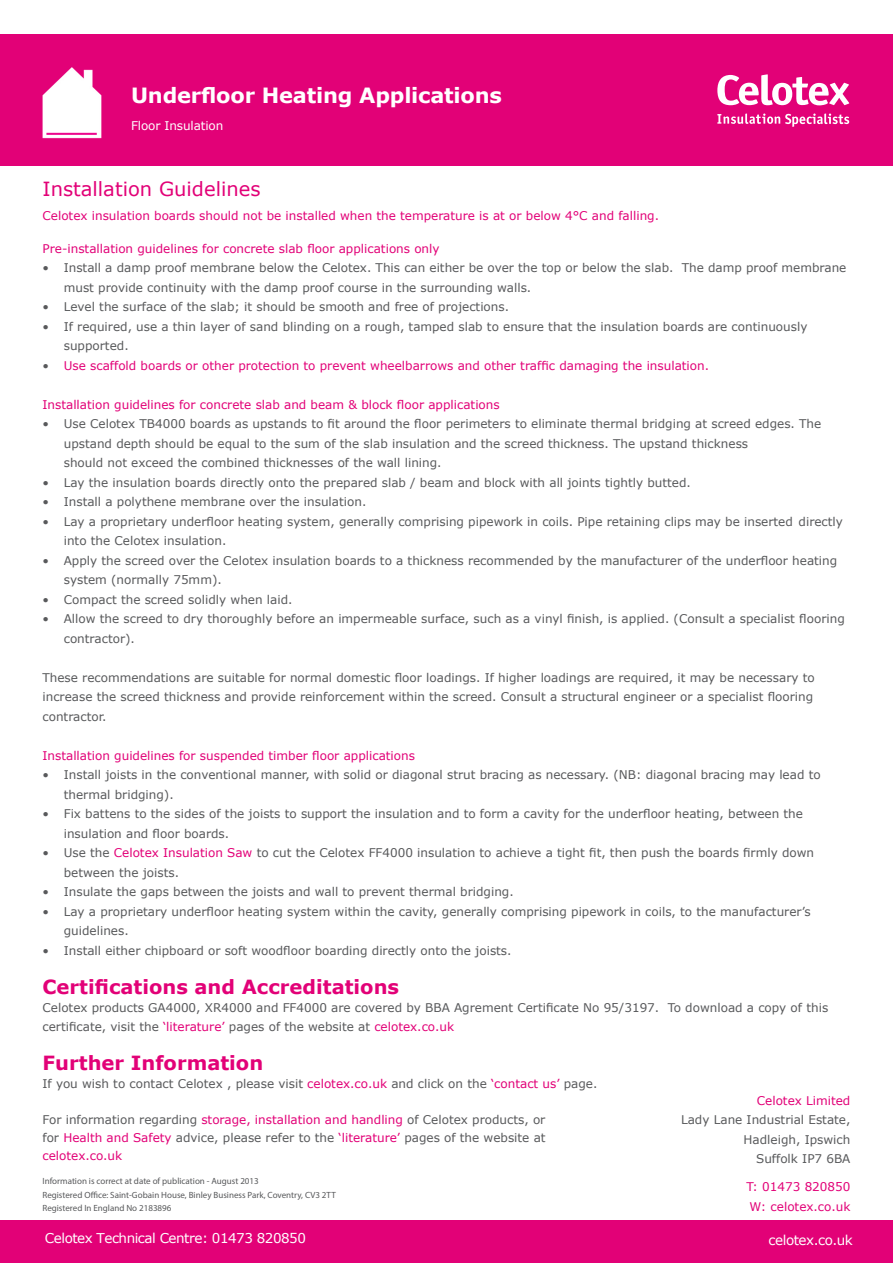
<style>
.page{position:relative;width:893px;height:1263px;background:#fff}
.page>*{position:absolute;margin:0;border:0;box-sizing:border-box;transform-origin:0 0}
.t1{font:700 21px "Verdana";letter-spacing:-.01em;color:#fff}
.t2{font:700 19.5px "Verdana";color:#e20177}
.t3{font:19.5px "Verdana";color:#e20177}
.t4{font:13.5px "Verdana";letter-spacing:-.035em;color:#fff}
.t5{font:12px/19.5px "Verdana";color:#58595b}
.t6{font:12px/19.5px "Verdana";color:#e20177}
.t7{font:12px "Verdana";letter-spacing:-.01em;color:#fff}
.t8{font:9px/13.5px "Myriad Pro";color:#58595b}
.s1{color:#58595b}
.s2{color:#e20177}
</style>
<div class="page">
<div style="left:0;top:34px;width:893px;height:132px;background:#e20177"></div>
<svg style="left:717px;top:74px;width:132px;height:31px"></svg>
<svg style="left:717px;top:114px;width:132px;height:13px"></svg>
<img style="left:42px;top:67px;width:60px;height:72px">
<div style="left:0;top:1220px;width:893px;height:43px;background:#e20177"></div>
<h1 class="t1" style="left:131px;top:81px;width:372px">Underfloor Heating Applications</h1>
<p class="t7" style="left:131px;top:117px;width:94px">Floor Insulation</p>
<h2 class="t3" style="left:43px;top:175px;width:219px">Installation Guidelines</h2>
<p class="t6" style="left:43px;top:205px;width:618px">Celotex insulation boards should not be installed when the temperature is at or below 4°C and falling.</p>
<p class="t6" style="left:43px;top:238px;width:399px">Pre-installation guidelines for concrete slab floor applications only</p>
<p class="t5" style="left:64px;top:258px;width:784px;text-indent:-21px">• Install a damp proof membrane below the Celotex. This can either be over the top or below the slab. The damp proof membrane must provide continuity with the damp proof course in the surrounding walls.</p>
<p class="t5" style="left:43px;top:297px;width:468px">• Level the surface of the slab; it should be smooth and free of projections.</p>
<p class="t5" style="left:64px;top:316px;width:745px;text-indent:-21px">• If required, use a thin layer of sand blinding on a rough, tamped slab to ensure that the insulation boards are continuously supported.</p>
<p class="t6" style="left:43px;top:355px;width:668px"><span class="s1">•</span> Use scaffold boards or other protection to prevent wheelbarrows and other traffic damaging the insulation.</p>
<p class="t6" style="left:43px;top:394px;width:459px">Installation guidelines for concrete slab and beam &amp; block floor applications</p>
<p class="t5" style="left:64px;top:414px;width:759px;text-indent:-21px">• Use Celotex TB4000 boards as upstands to fit around the floor perimeters to eliminate thermal bridging at screed edges. The upstand depth should be equal to the sum of the slab insulation and the screed thickness. The upstand thickness<br>should not exceed the combined thicknesses of the wall lining.</p>
<p class="t5" style="left:43px;top:472px;width:650px">• Lay the insulation boards directly onto the prepared slab / beam and block with all joints tightly butted.</p>
<p class="t5" style="left:43px;top:492px;width:325px">• Install a polythene membrane over the insulation.</p>
<p class="t5" style="left:64px;top:511px;width:781px;text-indent:-21px">• Lay a proprietary underfloor heating system, generally comprising pipework in coils. Pipe retaining clips may be inserted directly into the Celotex insulation.</p>
<p class="t5" style="left:64px;top:550px;width:775px;text-indent:-21px">• Apply the screed over the Celotex insulation boards to a thickness recommended by the manufacturer of the underfloor heating system (normally 75mm).</p>
<p class="t5" style="left:43px;top:589px;width:252px">• Compact the screed solidly when laid.</p>
<p class="t5" style="left:64px;top:609px;width:782px;text-indent:-21px">• Allow the screed to dry thoroughly before an impermeable surface, such as a vinyl finish, is applied. (Consult a specialist flooring contractor).</p>
<p class="t5" style="left:43px;top:667px;width:774px">These recommendations are suitable for normal domestic floor loadings. If higher loadings are required, it may be necessary to increase the screed thickness and provide reinforcement within the screed. Consult a structural engineer or a specialist flooring contractor.</p>
<p class="t6" style="left:43px;top:745px;width:374px">Installation guidelines for suspended timber floor applications</p>
<p class="t5" style="left:64px;top:765px;width:758px;text-indent:-21px">• Install joists in the conventional manner, with solid or diagonal strut bracing as necessary. (NB: diagonal bracing may lead to thermal bridging).</p>
<p class="t5" style="left:64px;top:804px;width:741px;text-indent:-21px">• Fix battens to the sides of the joists to support the insulation and to form a cavity for the underfloor heating, between the insulation and floor boards.</p>
<p class="t5" style="left:64px;top:843px;width:752px;text-indent:-21px">• Use the <span class="s2">Celotex Insulation Saw</span> to cut the Celotex FF4000 insulation to achieve a tight fit, then push the boards firmly down between the joists.</p>
<p class="t5" style="left:43px;top:882px;width:473px">• Insulate the gaps between the joists and wall to prevent thermal bridging.</p>
<p class="t5" style="left:64px;top:901px;width:748px;text-indent:-21px">• Lay a proprietary underfloor heating system within the cavity, generally comprising pipework in coils, to the manufacturer’s guidelines.</p>
<p class="t5" style="left:43px;top:940px;width:471px">• Install either chipboard or soft woodfloor boarding directly onto the joists.</p>
<h2 class="t2" style="left:43px;top:973px;width:358px">Certifications and Accreditations</h2>
<p class="t5" style="left:43px;top:997px;width:787px">Celotex products GA4000, XR4000 and FF4000 are covered by BBA Agrement Certificate No 95/3197. To download a copy of this certificate, visit the <span class="s2">‘literature’</span> pages of the website at <span class="s2">celotex.co.uk</span></p>
<h2 class="t2" style="left:43px;top:1049px;width:222px">Further Information</h2>
<p class="t5" style="left:43px;top:1074px;width:556px">If you wish to contact Celotex , please visit <span class="s2">celotex.co.uk</span> and click on the <span class="s2">‘contact us’</span> page.</p>
<p class="t5" style="left:42px;top:1110px;width:505px;line-height:18px;text-align:justify">For information regarding <span class="s2">storage, installation and handling</span> of Celotex products, or for <span class="s2">Health and Safety</span> advice, please refer to the <span class="s2">‘literature’</span> pages of the website at <span class="s2">celotex.co.uk</span></p>
<p class="t6" style="left:757px;top:1091px;width:95px">Celotex Limited</p>
<p class="t5" style="left:681px;top:1110px;width:171px;text-align:right">Lady Lane Industrial Estate,<br>Hadleigh, Ipswich<br>Suffolk IP7 6BA</p>
<p class="t6" style="left:746px;top:1177px;width:106px">T: 01473 820850<br>W: celotex.co.uk</p>
<p class="t8" style="left:43px;top:1174px;width:295px">Information is correct at date of publication - August 2013<br>Registered Office: Saint-Gobain House, Binley Business Park, Coventry, CV3 2TT<br>Registered In England No 2183896</p>
<p class="t4" style="left:45px;top:1228px;width:262px">Celotex Technical Centre: 01473 820850</p>
<p class="t4" style="left:769px;top:1230px;width:86px">celotex.co.uk</p>
</div>
